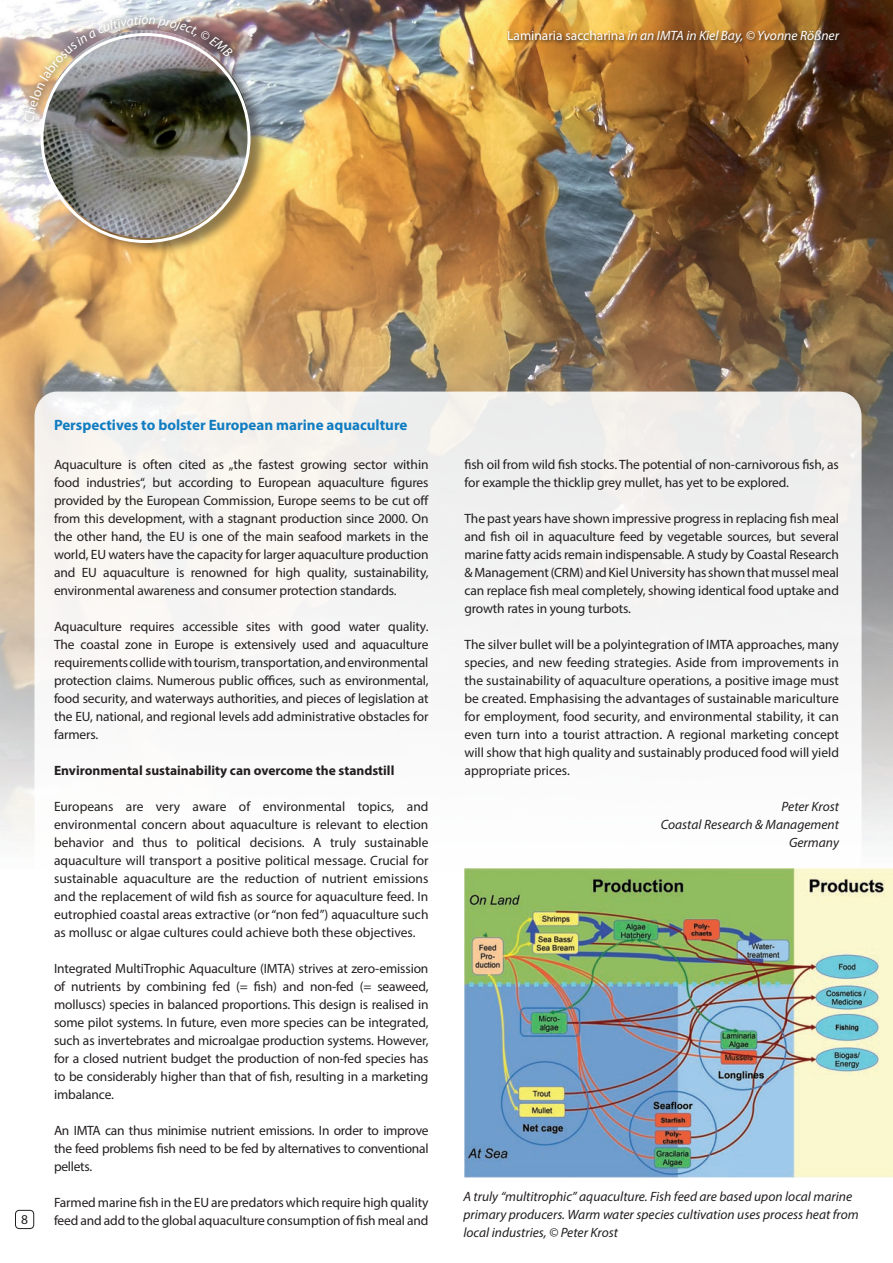
<style>
.page{position:relative;width:893px;height:1263px;background:#fff}
.page>*{position:absolute;margin:0;border:0;box-sizing:border-box;transform-origin:0 0}
.t1{font:700 15px "Myriad Pro";color:#107dc2}
.t2{font:13.5px/18px "Myriad Pro";letter-spacing:-.01em;color:#231f20;text-align:justify}
.t3{font:italic 13.5px/18px "Myriad Pro";color:#231f20;text-align:right}
.t4{font:700 13.5px "Myriad Pro";color:#231f20}
.t5{font:italic 13.5px "Myriad Pro";color:#fff}
.s1{font-style:normal}
</style>
<div class="page">
<img style="left:0;top:0;width:893px;height:876px">
<svg style="left:34px;top:392px;width:828px;height:484px;fill:#f7f6f5"></svg>
<img style="left:464px;top:868px;width:428px;height:310px">
<div style="left:18px;top:10px;width:223px;height:120px;background:#231f20;opacity:.75"></div>
<div style="left:45px;top:33px;width:224px;height:224px;background:#231f20;opacity:.5"></div>
<img style="left:43px;top:31px;width:207px;height:207px">
<div style="left:15px;top:1210px;width:19px;height:19px;border:1px solid #231f20;border-radius:4px"></div>
<div style="left:507px;top:30px;width:336px;height:18px;background:#231f20;opacity:.75"></div>
<img style="left:24px;top:15px;width:210px;height:107px">
<p class="t5" style="left:507px;top:28px;width:333px"><span class="s1">Laminaria saccharina</span> in an IMTA in Kiel Bay, © Yvonne Rößner</p>
<p class="t2" style="left:21px;top:1210px;width:8px">8</p>
<p class="t1" style="left:54px;top:415px;width:355px">Perspectives to bolster European marine aquaculture</p>
<p class="t2" style="left:54px;top:455px;width:376px">Aquaculture is often cited as „the fastest growing sector within food industries“, but according to European aquaculture figures provided by the European Commission, Europe seems to be cut off from this development, with a stagnant production since 2000. On the other hand, the EU is one of the main seafood markets in the world, EU waters have the capacity for larger aquaculture production and EU aquaculture is renowned for high quality, sustainability, environmental awareness and consumer protection standards.</p>
<p class="t2" style="left:54px;top:617px;width:376px">Aquaculture requires accessible sites with good water quality.<br>The coastal zone in Europe is extensively used and aquaculture requirements collide with tourism, transportation, and environmental protection claims. Numerous public offices, such as environmental, food security, and waterways authorities, and pieces of legislation at the EU, national, and regional levels add administrative obstacles for farmers.</p>
<p class="t4" style="left:54px;top:761px;width:342px">Environmental sustainability can overcome the standstill</p>
<p class="t2" style="left:54px;top:797px;width:376px">Europeans are very aware of environmental topics, and environmental concern about aquaculture is relevant to election behavior and thus to political decisions. A truly sustainable aquaculture will transport a positive political message. Crucial for sustainable aquaculture are the reduction of nutrient emissions and the replacement of wild fish as source for aquaculture feed. In eutrophied coastal areas extractive (or “non fed”) aquaculture such as mollusc or algae cultures could achieve both these objectives.</p>
<p class="t2" style="left:54px;top:959px;width:376px">Integrated MultiTrophic Aquaculture (IMTA) strives at zero-emission of nutrients by combining fed (= fish) and non-fed (= seaweed, molluscs) species in balanced proportions. This design is realised in some pilot systems. In future, even more species can be integrated, such as invertebrates and microalgae production systems. However, for a closed nutrient budget the production of non-fed species has to be considerably higher than that of fish, resulting in a marketing imbalance.</p>
<p class="t2" style="left:54px;top:1121px;width:376px">An IMTA can thus minimise nutrient emissions. In order to improve the feed problems fish need to be fed by alternatives to conventional pellets.</p>
<p class="t2" style="left:54px;top:1193px;width:376px">Farmed marine fish in the EU are predators which require high quality feed and add to the global aquaculture consumption of fish meal and</p>
<p class="t2" style="left:464px;top:455px;width:376px">fish oil from wild fish stocks. The potential of non-carnivorous fish, as for example the thicklip grey mullet, has yet to be explored.</p>
<p class="t2" style="left:464px;top:509px;width:376px">The past years have shown impressive progress in replacing fish meal and fish oil in aquaculture feed by vegetable sources, but several marine fatty acids remain indispensable. A study by Coastal Research &amp; Management (CRM) and Kiel University has shown that mussel meal can replace fish meal completely, showing identical food uptake and growth rates in young turbots.</p>
<p class="t2" style="left:464px;top:635px;width:376px">The silver bullet will be a polyintegration of IMTA approaches, many species, and new feeding strategies. Aside from improvements in the sustainability of aquaculture operations, a positive image must be created. Emphasising the advantages of sustainable mariculture for employment, food security, and environmental stability, it can even turn into a tourist attraction. A regional marketing concept will show that high quality and sustainably produced food will yield appropriate prices.</p>
<p class="t3" style="left:661px;top:797px;width:180px">Peter Krost<br>Coastal Research &amp; Management<br>Germany</p>
<p class="t3" style="left:463px;top:1187px;width:397px;text-align:left">A truly “multitrophic” aquaculture. Fish feed are based upon local marine primary producers. Warm water species cultivation uses process heat from local industries, © Peter Krost</p>
</div>
